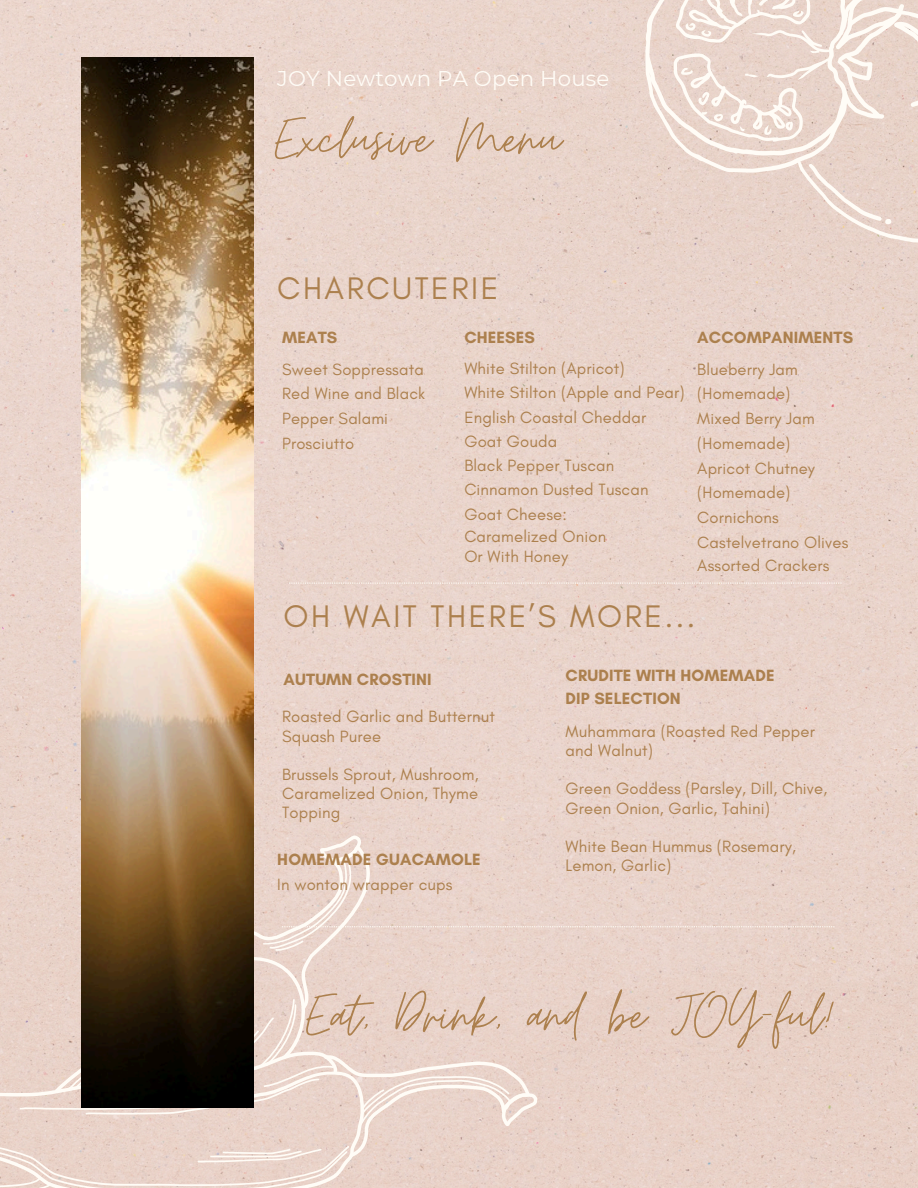
<style>
.page{position:relative;width:918px;height:1188px;background:#ead4cb}
.page>*{position:absolute;margin:0;border:0;box-sizing:border-box;transform-origin:0 0}
.t1{font:66px "Moon Time";color:#ac804e}
.t2{font:31.8px "Glacial Indifference";letter-spacing:.08em;color:#ac804e}
.t3{font:21.3px "Montserrat";letter-spacing:.01em;color:#fffcf6}
.t4{font:16.65px/19.2px "Glacial Indifference";letter-spacing:.01em;color:#ac804e}
.t5{font:700 16.65px/22.5px "Glacial Indifference";letter-spacing:.01em;color:#ac804e}
</style>
<div class="page">
<svg style="left:594px;top:0;width:324px;height:336px;fill:#e8d3ca"></svg>
<svg style="left:659px;top:0;width:234px;height:231px"></svg>
<img style="left:82px;top:58px;width:172px;height:777px">
<svg style="left:289px;top:583px;width:553px;height:1px"></svg>
<svg style="left:0;top:835px;width:834px;height:353px"></svg>
<h1 class="t3" style="left:277px;top:65px;width:334px">JOY Newtown PA Open House</h1>
<h3 class="t1" style="left:275px;top:99px;width:288px">Exclusive Menu</h3>
<p class="t2" style="left:277px;top:269px;width:223px">CHARCUTERIE</p>
<p class="t5" style="left:282px;top:326px;width:57px">MEATS</p>
<p class="t5" style="left:464px;top:326px;width:72px">CHEESES</p>
<h4 class="t4" style="left:282px;top:359px;width:143px">Sweet Soppressata</h4>
<h4 class="t4" style="left:282px;top:381px;width:145px;line-height:24.8px">Red Wine and Black<br>Pepper Salami</h4>
<h4 class="t4" style="left:282px;top:433px;width:74px">Prosciutto</h4>
<p class="t4" style="left:464px;top:359px;width:162px">White Stilton (Apricot)</p>
<p class="t4" style="left:464px;top:383px;width:222px">White Stilton (Apple and Pear)</p>
<p class="t4" style="left:464px;top:407px;width:183px">English Coastal Cheddar</p>
<p class="t4" style="left:464px;top:432px;width:95px">Goat Gouda</p>
<p class="t4" style="left:464px;top:456px;width:151px">Black Pepper Tuscan</p>
<p class="t4" style="left:464px;top:480px;width:186px">Cinnamon Dusted Tuscan</p>
<p class="t4" style="left:464px;top:504px;width:104px">Goat Cheese:</p>
<p class="t4" style="left:464px;top:526px;width:143px">Caramelized Onion</p>
<p class="t4" style="left:464px;top:546px;width:105px">Or With Honey</p>
<p class="t5" style="left:697px;top:326px;width:157px">ACCOMPANIMENTS</p>
<p class="t4" style="left:697px;top:356px;width:102px;line-height:24.8px">Blueberry Jam (Homemade)</p>
<p class="t4" style="left:697px;top:406px;width:119px;line-height:24.8px">Mixed Berry Jam (Homemade)</p>
<p class="t4" style="left:697px;top:455px;width:119px;line-height:24.8px">Apricot Chutney (Homemade)</p>
<p class="t4" style="left:697px;top:508px;width:83px">Cornichons</p>
<h2 class="t4" style="left:697px;top:532px;width:153px">Castelvetrano Olives</h2>
<h4 class="t4" style="left:697px;top:556px;width:134px">Assorted Crackers</h4>
<p class="t2" style="left:284px;top:596px;width:413px">OH WAIT THERE’S MORE...</p>
<h2 class="t5" style="left:284px;top:668px;width:150px">AUTUMN CROSTINI</h2>
<p class="t4" style="left:282px;top:707px;width:214px">Roasted Garlic and Butternut</p>
<p class="t4" style="left:282px;top:726px;width:101px">Squash Puree</p>
<p class="t4" style="left:282px;top:764px;width:198px;text-align:justify">Brussels Sprout, Mushroom, Caramelized Onion, Thyme Topping</p>
<h4 class="t5" style="left:277px;top:848px;width:205px">HOMEMADE GUACAMOLE</h4>
<p class="t4" style="left:277px;top:875px;width:177px">In wonton wrapper cups</p>
<p class="t5" style="left:566px;top:664px;width:211px">CRUDITE WITH HOMEMADE<br>DIP SELECTION</p>
<p class="t4" style="left:566px;top:722px;width:251px">Muhammara (Roasted Red Pepper and Walnut)</p>
<p class="t4" style="left:566px;top:779px;width:263px">Green Goddess (Parsley, Dill, Chive,<br>Green Onion, Garlic, Tahini)</p>
<p class="t4" style="left:566px;top:836px;width:232px">White Bean Hummus (Rosemary,<br>Lemon, Garlic)</p>
<p class="t1" style="left:306px;top:975px;width:532px">Eat, Drink, and be JOY-ful!</p>
</div>
